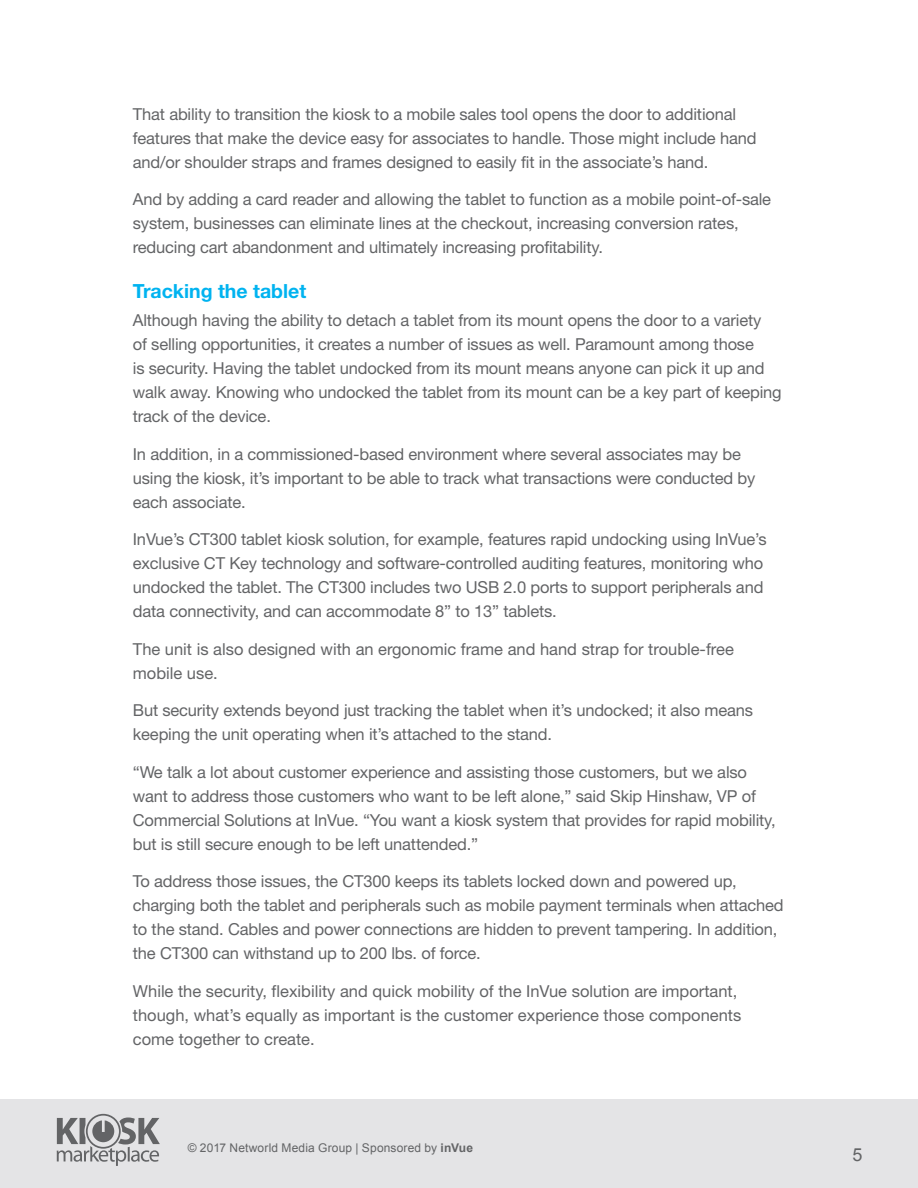
<style>
.page{position:relative;width:918px;height:1188px;background:#fff}
.page>*{position:absolute;margin:0;border:0;box-sizing:border-box;transform-origin:0 0}
.t1{font:700 19.5px "Helvetica Neue LT Std";color:#00b3f0}
.t2{font:18px "Arial";color:#636466}
.t3{font:16.5px/24px "Helvetica Neue LT Std";letter-spacing:-.01em;color:#636466}
.t4{font:12px "Arial";letter-spacing:.015em;color:#636466}
.s1{font-weight:700}
</style>
<div class="page">
<div style="left:0;top:1099px;width:918px;height:89px;background:#e4e4e6"></div>
<svg style="left:57px;top:1114px;width:103px;height:52px"></svg>
<p class="t3" style="left:133px;top:102px;width:625px">That ability to transition the kiosk to a mobile sales tool opens the door to additional features that make the device easy for associates to handle. Those might include hand and/or shoulder straps and frames designed to easily fit in the associate’s hand.</p>
<p class="t3" style="left:133px;top:187px;width:640px">And by adding a card reader and allowing the tablet to function as a mobile point-of-sale system, businesses can eliminate lines at the checkout, increasing conversion rates, reducing cart abandonment and ultimately increasing profitability.</p>
<p class="t1" style="left:133px;top:279px;width:175px">Tracking the tablet</p>
<p class="t3" style="left:133px;top:308px;width:650px">Although having the ability to detach a tablet from its mount opens the door to a variety<br>of selling opportunities, it creates a number of issues as well. Paramount among those<br>is security. Having the tablet undocked from its mount means anyone can pick it up and walk away. Knowing who undocked the tablet from its mount can be a key part of keeping track of the device.</p>
<p class="t3" style="left:133px;top:442px;width:624px">In addition, in a commissioned-based environment where several associates may be using the kiosk, it’s important to be able to track what transactions were conducted by each associate.</p>
<p class="t3" style="left:133px;top:527px;width:635px">InVue’s CT300 tablet kiosk solution, for example, features rapid undocking using InVue’s exclusive CT Key technology and software-controlled auditing features, monitoring who undocked the tablet. The CT300 includes two USB 2.0 ports to support peripherals and data connectivity, and can accommodate 8” to 13” tablets.</p>
<p class="t3" style="left:133px;top:637px;width:602px">The unit is also designed with an ergonomic frame and hand strap for trouble-free mobile use.</p>
<p class="t3" style="left:133px;top:698px;width:622px">But security extends beyond just tracking the tablet when it’s undocked; it also means keeping the unit operating when it’s attached to the stand.</p>
<p class="t3" style="left:133px;top:760px;width:644px">“We talk a lot about customer experience and assisting those customers, but we also want to address those customers who want to be left alone,” said Skip Hinshaw, VP of Commercial Solutions at InVue. “You want a kiosk system that provides for rapid mobility, but is still secure enough to be left unattended.”</p>
<p class="t3" style="left:133px;top:869px;width:652px">To address those issues, the CT300 keeps its tablets locked down and powered up, charging both the tablet and peripherals such as mobile payment terminals when attached to the stand. Cables and power connections are hidden to prevent tampering. In addition, the CT300 can withstand up to 200 lbs. of force.</p>
<p class="t3" style="left:133px;top:979px;width:610px">While the security, flexibility and quick mobility of the InVue solution are important, though, what’s equally as important is the customer experience those components come together to create.</p>
<p class="t4" style="left:188px;top:1140px;width:287px">© 2017 Networld Media Group | Sponsored by <span class="s1">inVue</span></p>
<p class="t2" style="left:852px;top:1143px;width:12px">5</p>
</div>
